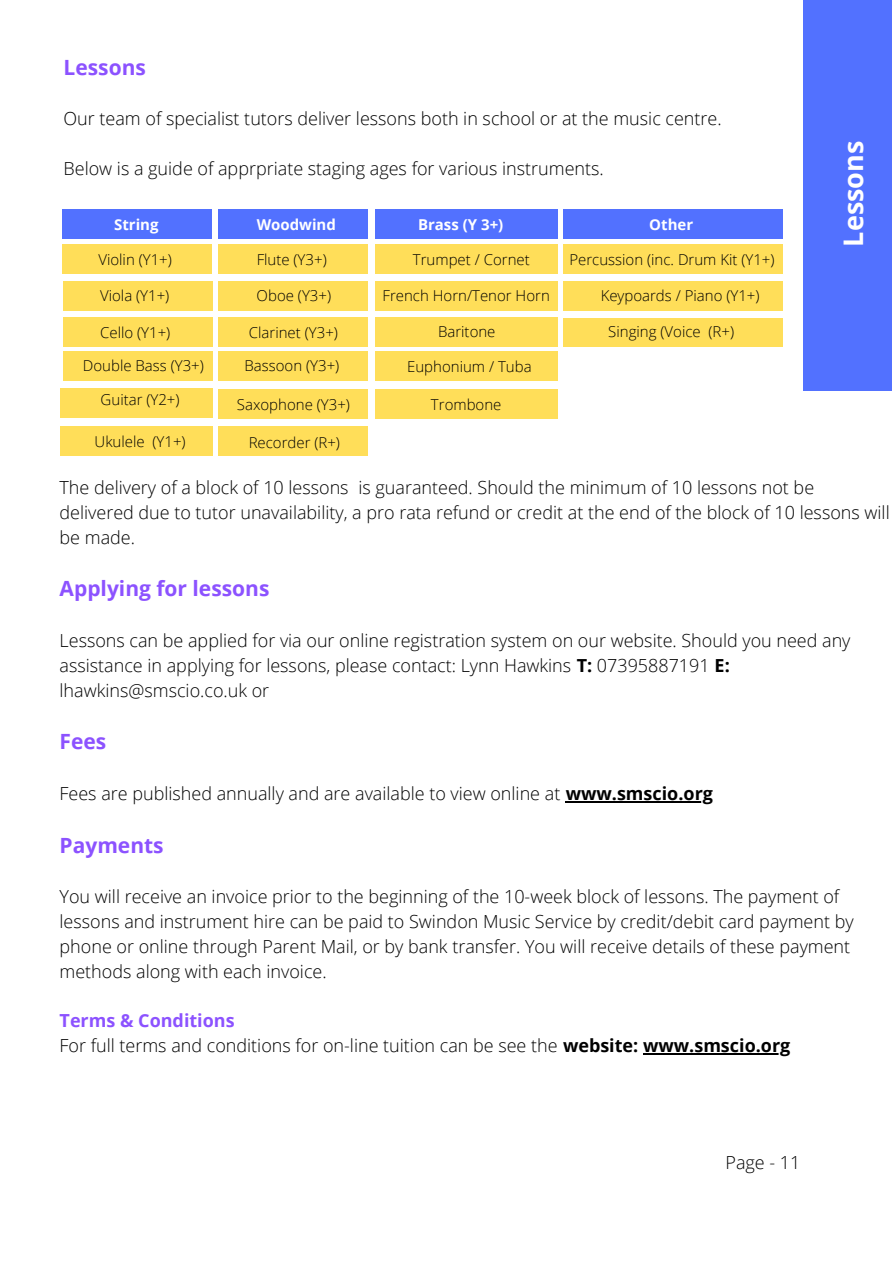
<style>
.page{position:relative;width:893px;height:1264px;background:#fff}
.page>*{position:absolute;margin:0;border:0;box-sizing:border-box;transform-origin:0 0}
.t1{font:700 27px "Open Sans";color:#fff}
.t2{font:700 21px "Open Sans";color:#8c52ff}
.t3{font:300 18px/24.8px "Open Sans";color:#000}
.t4{font:300 15px "Open Sans";color:#000}
.t5{font:700 15px "Open Sans";color:#fff}
.s1{font-weight:700}
.s2{font-weight:700;color:#8c52ff}
</style>
<div class="page">
<hr style="left:565px;top:801px;width:148px;height:1px;background:#000">
<hr style="left:643px;top:1053px;width:147px;height:1px;background:#000">
<div style="left:62px;top:209px;width:149px;height:30px;background:#5271ff"></div>
<div style="left:218px;top:209px;width:150px;height:30px;background:#5271ff"></div>
<div style="left:375px;top:209px;width:182px;height:30px;background:#5271ff"></div>
<div style="left:563px;top:209px;width:219px;height:30px;background:#5271ff"></div>
<div style="left:62px;top:245px;width:149px;height:29px;background:#ffde59"></div>
<div style="left:63px;top:281px;width:149px;height:29px;background:#ffde59"></div>
<div style="left:63px;top:317px;width:149px;height:29px;background:#ffde59"></div>
<div style="left:63px;top:352px;width:149px;height:29px;background:#ffde59"></div>
<div style="left:218px;top:245px;width:150px;height:29px;background:#ffde59"></div>
<div style="left:218px;top:281px;width:150px;height:29px;background:#ffde59"></div>
<div style="left:218px;top:317px;width:150px;height:29px;background:#ffde59"></div>
<div style="left:218px;top:352px;width:150px;height:29px;background:#ffde59"></div>
<div style="left:218px;top:389px;width:150px;height:30px;background:#ffde59"></div>
<div style="left:218px;top:426px;width:149px;height:30px;background:#ffde59"></div>
<div style="left:375px;top:245px;width:182px;height:29px;background:#ffde59"></div>
<div style="left:375px;top:281px;width:182px;height:29px;background:#ffde59"></div>
<div style="left:375px;top:317px;width:182px;height:29px;background:#ffde59"></div>
<div style="left:375px;top:352px;width:182px;height:29px;background:#ffde59"></div>
<div style="left:375px;top:389px;width:182px;height:30px;background:#ffde59"></div>
<div style="left:563px;top:245px;width:219px;height:29px;background:#ffde59"></div>
<div style="left:563px;top:281px;width:219px;height:29px;background:#ffde59"></div>
<div style="left:60px;top:389px;width:152px;height:29px;background:#ffde59"></div>
<div style="left:60px;top:426px;width:152px;height:30px;background:#ffde59"></div>
<div style="left:563px;top:318px;width:219px;height:28px;background:#ffde59"></div>
<div style="left:803px;top:0;width:89px;height:391px;background:#5271ff"></div>
<p class="t2" style="left:64px;top:52px;width:84px">Lessons</p>
<p class="t3" style="left:64px;top:106px;width:659px">Our team of specialist tutors deliver lessons both in school or at the music centre.</p>
<p class="t3" style="left:64px;top:155px;width:541px">Below is a guide of apprpriate staging ages for various instruments.</p>
<p class="t5" style="left:114px;top:213px;width:46px">String</p>
<p class="t5" style="left:257px;top:213px;width:81px">Woodwind</p>
<p class="t5" style="left:418px;top:213px;width:87px">Brass (Y 3+)</p>
<p class="t5" style="left:649px;top:213px;width:45px">Other</p>
<p class="t4" style="left:98px;top:249px;width:75px">Violin (Y1+)</p>
<p class="t4" style="left:100px;top:285px;width:71px">Viola (Y1+)</p>
<p class="t4" style="left:100px;top:321px;width:72px">Cello (Y1+)</p>
<p class="t4" style="left:83px;top:355px;width:122px">Double Bass (Y3+)</p>
<p class="t4" style="left:257px;top:249px;width:72px">Flute (Y3+)</p>
<p class="t4" style="left:256px;top:285px;width:76px">Oboe (Y3+)</p>
<p class="t4" style="left:249px;top:321px;width:90px">Clarinet (Y3+)</p>
<p class="t4" style="left:244px;top:355px;width:96px">Bassoon (Y3+)</p>
<p class="t4" style="left:237px;top:393px;width:114px">Saxophone (Y3+)</p>
<p class="t4" style="left:249px;top:432px;width:93px">Recorder (R+)</p>
<p class="t4" style="left:569px;top:249px;width:207px">Percussion (inc. Drum Kit (Y1+)</p>
<p class="t4" style="left:600px;top:285px;width:160px">Keypoards / Piano (Y1+)</p>
<p class="t4" style="left:413px;top:249px;width:118px">Trumpet / Cornet</p>
<p class="t4" style="left:382px;top:285px;width:169px">French Horn/Tenor Horn</p>
<p class="t4" style="left:438px;top:321px;width:59px">Baritone</p>
<p class="t4" style="left:407px;top:356px;width:126px">Euphonium / Tuba</p>
<p class="t4" style="left:431px;top:393px;width:72px">Trombone</p>
<p class="t4" style="left:608px;top:321px;width:127px">Singing (Voice (R+)</p>
<p class="t4" style="left:101px;top:389px;width:80px">Guitar (Y2+)</p>
<p class="t4" style="left:95px;top:430px;width:92px">Ukulele (Y1+)</p>
<h1 class="t1" style="left:834px;top:246px;width:107px;rotate:-90deg">Lessons</h1>
<p class="t3" style="left:60px;top:475px;width:831px">The delivery of a block of 10 lessons is guaranteed. Should the minimum of 10 lessons not be delivered due to tutor unavailability, a pro rata refund or credit at the end of the block of 10 lessons will be made.</p>
<p class="t2" style="left:60px;top:574px;width:211px">Applying for lessons</p>
<p class="t3" style="left:60px;top:627px;width:792px">Lessons can be applied for via our online registration system on our website. Should you need any assistance in applying for lessons, please contact: Lynn Hawkins <span class="s1">T:</span> 07395887191 <span class="s1">E: </span>lhawkins@smscio.co.uk or</p>
<p class="t2" style="left:60px;top:727px;width:48px">Fees</p>
<p class="t3" style="left:60px;top:780px;width:655px">Fees are published annually and are available to view online at <span class="s1">www.smscio.org</span></p>
<p class="t2" style="left:60px;top:830px;width:106px">Payments</p>
<p class="t3" style="left:60px;top:884px;width:795px">You will receive an invoice prior to the beginning of the 10-week block of lessons. The payment of lessons and instrument hire can be paid to Swindon Music Service by credit/debit card payment by phone or online through Parent Mail, or by bank transfer. You will receive details of these payment methods along with each invoice.</p>
<p class="t3" style="left:60px;top:1007px;width:732px"><span class="s2">Terms &amp; Conditions<br></span>For full terms and conditions for on-line tuition can be see the <span class="s1">website: www.smscio.org</span></p>
<p class="t3" style="left:725px;top:1149px;width:76px">Page - 11</p>
</div>
